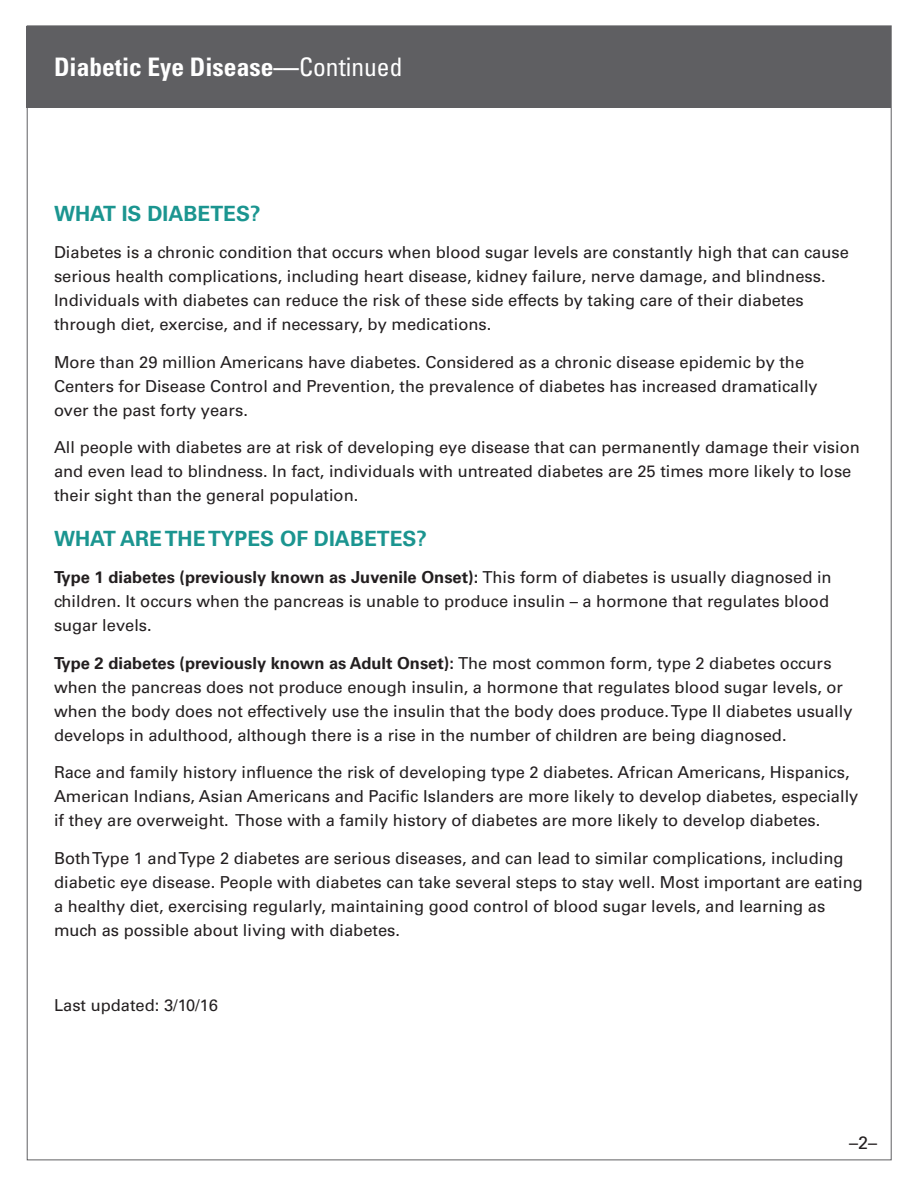
<style>
.page{position:relative;width:918px;height:1188px;background:#fff}
.page>*{position:absolute;margin:0;border:0;box-sizing:border-box;transform-origin:0 0}
.t1{font:700 condensed 25.5px "Univers LT Std";color:#fff}
.Titles{font:700 21px "Univers LT Std";color:#1b9590}
.Paragraph_Style_1{font:18px "Univers LT Std";color:#231f20}
.BODY{font:16.5px/24px "Univers LT Std";color:#231f20}
.s1{font-weight:400}
.s2{font-weight:700}
</style>
<div class="page">
<div style="left:26px;top:26px;width:865px;height:82px;background:#5f5f62"></div>
<p class="t1" style="left:54px;top:52px;width:350px">Diabetic Eye Disease—<span class="s1">Continued</span></p>
<p class="Titles" style="left:54px;top:201px;width:208px">WHAT IS DIABETES?</p>
<p class="BODY" style="left:54px;top:241px;width:796px">Diabetes is a chronic condition that occurs when blood sugar levels are constantly high that can cause serious health complications, including heart disease, kidney failure, nerve damage, and blindness.<br>Individuals with diabetes can reduce the risk of these side effects by taking care of their diabetes through diet, exercise, and if necessary, by medications.</p>
<p class="BODY" style="left:54px;top:350px;width:765px">More than 29 million Americans have diabetes. Considered as a chronic disease epidemic by the<br>Centers for Disease Control and Prevention, the prevalence of diabetes has increased dramatically over the past forty years.</p>
<p class="BODY" style="left:54px;top:436px;width:807px">All people with diabetes are at risk of developing eye disease that can permanently damage their vision and even lead to blindness. In fact, individuals with untreated diabetes are 25 times more likely to lose their sight than the general population.</p>
<p class="Titles" style="left:54px;top:526px;width:375px">WHAT ARE THE TYPES OF DIABETES?</p>
<p class="BODY" style="left:54px;top:565px;width:779px"><span class="s2">Type 1 diabetes (previously known as Juvenile Onset):</span> This form of diabetes is usually diagnosed in children. It occurs when the pancreas is unable to produce insulin – a hormone that regulates blood sugar levels.</p>
<p class="BODY" style="left:54px;top:651px;width:800px"><span class="s2">Type 2 diabetes (previously known as Adult Onset):</span> The most common form, type 2 diabetes occurs when the pancreas does not produce enough insulin, a hormone that regulates blood sugar levels, or when the body does not effectively use the insulin that the body does produce. Type II diabetes usually develops in adulthood, although there is a rise in the number of children are being diagnosed.</p>
<p class="BODY" style="left:54px;top:760px;width:806px">Race and family history influence the risk of developing type 2 diabetes. African Americans, Hispanics,<br>American Indians, Asian Americans and Pacific Islanders are more likely to develop diabetes, especially if they are overweight. Those with a family history of diabetes are more likely to develop diabetes.</p>
<p class="BODY" style="left:54px;top:846px;width:811px">Both Type 1 and Type 2 diabetes are serious diseases, and can lead to similar complications, including diabetic eye disease. People with diabetes can take several steps to stay well. Most important are eating a healthy diet, exercising regularly, maintaining good control of blood sugar levels, and learning as much as possible about living with diabetes.</p>
<p class="BODY" style="left:54px;top:993px;width:165px">Last updated: 3/10/16</p>
<p class="Paragraph_Style_1" style="left:849px;top:1132px;width:30px">–2–</p>
</div>
